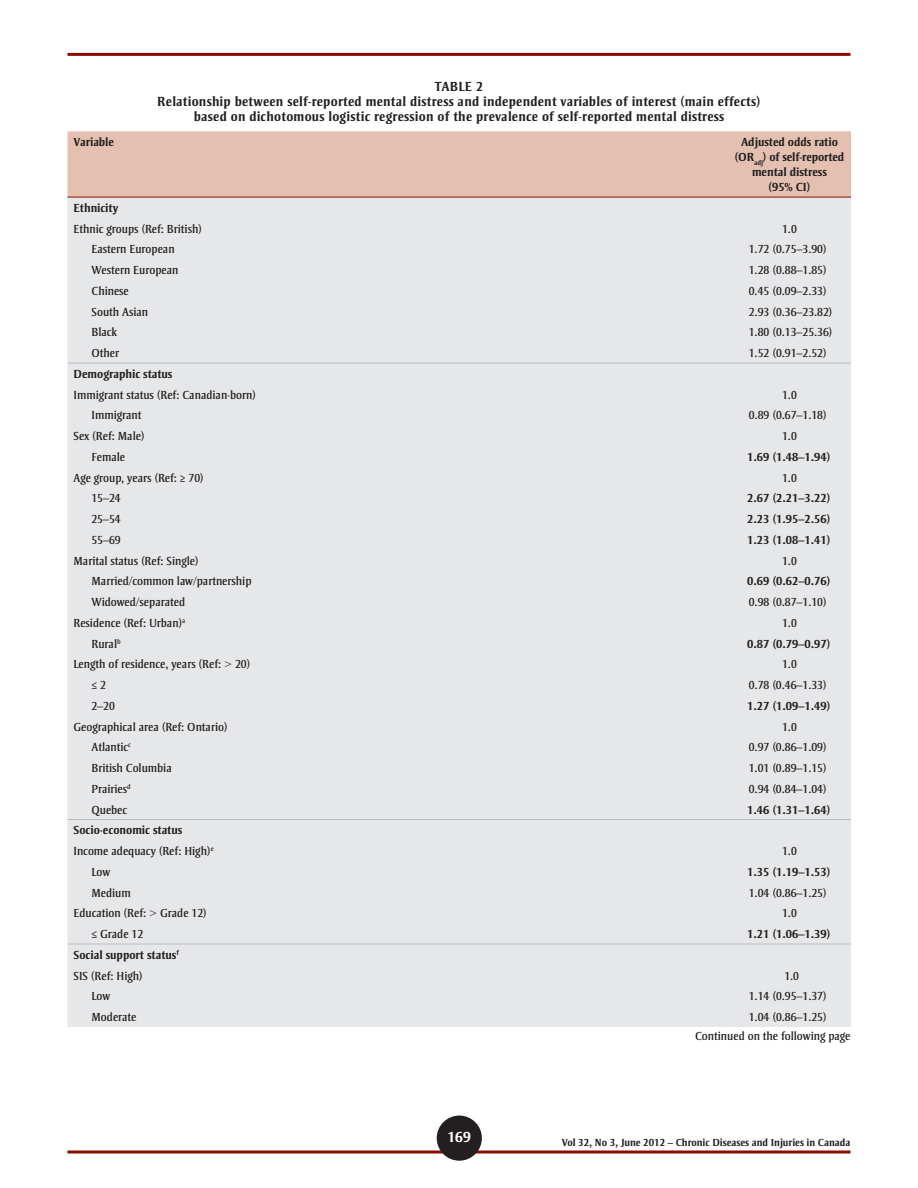
<style>
.page{position:relative;width:918px;height:1188px;background:#fff}
.page>*{position:absolute;margin:0;border:0;box-sizing:border-box;transform-origin:0 0}
.t1{font:700 15px "Strayhorn MT Std";color:#fff}
.t2{font:700 13.5px/15px "Strayhorn MT Std";letter-spacing:.02em;color:#231f20;text-align:center}
.t3{font:12px/20.7px "Strayhorn MT Std";color:#231f20}
.t4{font:700 12px/15px "Strayhorn MT Std";color:#231f20;text-align:center}
.t5{font:700 10.5px "Strayhorn MT Std";color:#231f20}
.s1{font-weight:700}
.s2{font-weight:400}
</style>
<div class="page">
<svg style="left:68px;top:1150px;width:782px;height:4px;background:#a74640"></svg>
<hr style="left:68px;top:53px;width:782px;height:3px;background:#8b0a02">
<div style="left:437px;top:1116px;width:45px;height:45px;background:#231f20;border-radius:50%"></div>
<div style="left:68px;top:131px;width:783px;height:66px;background:#e4c0b0"></div>
<div style="left:68px;top:198px;width:783px;height:829px;background:#e6e7e9"></div>
<hr style="left:68px;top:197px;width:660px;height:1px;background:#8b0a02">
<hr style="left:728px;top:197px;width:43px;height:1px;background:#8b0a02">
<hr style="left:771px;top:197px;width:80px;height:1px;background:#8b0a02">
<hr style="left:68px;top:363px;width:660px;height:1px;background:#bcbdc0">
<hr style="left:728px;top:363px;width:43px;height:1px;background:#bcbdc0">
<hr style="left:68px;top:944px;width:660px;height:1px;background:#bcbdc0">
<hr style="left:728px;top:944px;width:43px;height:1px;background:#bcbdc0">
<hr style="left:771px;top:944px;width:80px;height:1px;background:#bcbdc0">
<hr style="left:771px;top:363px;width:80px;height:1px;background:#bcbdc0">
<hr style="left:68px;top:819px;width:660px;height:1px;background:#bcbdc0">
<hr style="left:728px;top:819px;width:43px;height:1px;background:#bcbdc0">
<hr style="left:771px;top:819px;width:80px;height:1px;background:#bcbdc0">
<p class="t2" style="left:157px;top:79px;width:605px">Table 2<br>Relationship between self-reported mental distress and independent variables of interest (main effects) based on dichotomous logistic regression of the prevalence of self-reported mental distress</p>
<p class="t4" style="left:74px;top:135px;width:42px">Variable</p>
<p class="t4" style="left:735px;top:135px;width:111px">Adjusted odds ratio (OR<sub>adj</sub>) of self-reported mental distress<br>(95% CI)</p>
<p class="t4" style="left:74px;top:200px;width:46px">Ethnicity</p>
<p class="t3" style="left:74px;top:218px;width:130px">Ethnic groups (Ref: British)</p>
<p class="t3" style="left:782px;top:218px;width:16px">1.0</p>
<p class="t3" style="left:92px;top:239px;width:85px">Eastern European</p>
<p class="t3" style="left:749px;top:239px;width:79px">1.72 (0.75–3.90)</p>
<p class="t3" style="left:92px;top:260px;width:88px">Western European</p>
<p class="t3" style="left:749px;top:260px;width:79px">1.28 (0.88–1.85)</p>
<p class="t3" style="left:92px;top:281px;width:39px">Chinese</p>
<p class="t3" style="left:749px;top:281px;width:79px">0.45 (0.09–2.33)</p>
<p class="t3" style="left:92px;top:301px;width:58px">South Asian</p>
<p class="t3" style="left:749px;top:301px;width:85px">2.93 (0.36–23.82)</p>
<p class="t3" style="left:92px;top:322px;width:27px">Black</p>
<p class="t3" style="left:749px;top:322px;width:85px">1.80 (0.13–25.36)</p>
<p class="t3" style="left:92px;top:343px;width:29px">Other</p>
<p class="t3" style="left:749px;top:343px;width:79px">1.52 (0.91–2.52)</p>
<p class="t4" style="left:74px;top:366px;width:100px">Demographic status</p>
<p class="t3" style="left:74px;top:384px;width:184px">Immigrant status (Ref: Canadian-born)</p>
<p class="t3" style="left:782px;top:384px;width:16px">1.0</p>
<p class="t3" style="left:92px;top:405px;width:52px">Immigrant</p>
<p class="t3" style="left:749px;top:405px;width:79px">0.89 (0.67–1.18)</p>
<p class="t3" style="left:74px;top:426px;width:73px">Sex (Ref: Male)</p>
<p class="t3" style="left:782px;top:426px;width:16px">1.0</p>
<p class="t3" style="left:92px;top:447px;width:35px">Female</p>
<p class="t4" style="left:747px;top:449px;width:85px">1.69 (1.48–1.94)</p>
<p class="t3" style="left:74px;top:467px;width:132px">Age group, years (Ref: ≥ 70)</p>
<p class="t3" style="left:782px;top:467px;width:16px">1.0</p>
<p class="t3" style="left:92px;top:488px;width:31px">15–24</p>
<p class="t4" style="left:747px;top:491px;width:85px">2.67 (2.21–3.22)</p>
<p class="t3" style="left:92px;top:509px;width:31px">25–54</p>
<p class="t4" style="left:747px;top:512px;width:85px">2.23 (1.95–2.56)</p>
<p class="t3" style="left:92px;top:530px;width:31px">55–69</p>
<p class="t4" style="left:747px;top:532px;width:85px">1.23 (1.08–1.41)</p>
<p class="t3" style="left:74px;top:550px;width:127px">Marital status (Ref: Single)</p>
<p class="t3" style="left:782px;top:550px;width:16px">1.0</p>
<p class="t3" style="left:92px;top:571px;width:162px">Married/common law/partnership</p>
<p class="t4" style="left:747px;top:574px;width:85px">0.69 (0.62–0.76)</p>
<p class="t3" style="left:92px;top:592px;width:95px">Widowed/separated</p>
<p class="t3" style="left:749px;top:592px;width:79px">0.98 (0.87–1.10)</p>
<p class="t3" style="left:74px;top:613px;width:113px">Residence (Ref: Urban)<sup>a</sup></p>
<p class="t3" style="left:782px;top:613px;width:16px">1.0</p>
<p class="t3" style="left:91px;top:633px;width:31px">Rural<sup>b</sup></p>
<p class="t4" style="left:747px;top:636px;width:85px">0.87 (0.79–0.97)</p>
<p class="t3" style="left:73px;top:654px;width:178px">Length of residence, years (Ref: &gt; 20)</p>
<p class="t3" style="left:782px;top:654px;width:16px">1.0</p>
<p class="t3" style="left:91px;top:675px;width:16px">≤ 2</p>
<p class="t3" style="left:749px;top:675px;width:79px">0.78 (0.46–1.33)</p>
<p class="t3" style="left:91px;top:696px;width:25px">2–20</p>
<p class="t4" style="left:747px;top:698px;width:85px">1.27 (1.09–1.49)</p>
<p class="t3" style="left:73px;top:716px;width:156px">Geographical area (Ref: Ontario)</p>
<p class="t3" style="left:782px;top:716px;width:16px">1.0</p>
<p class="t3" style="left:91px;top:737px;width:41px">Atlantic<sup>c</sup></p>
<p class="t3" style="left:749px;top:737px;width:79px">0.97 (0.86–1.09)</p>
<p class="t3" style="left:91px;top:758px;width:82px">British Columbia</p>
<p class="t3" style="left:749px;top:758px;width:79px">1.01 (0.89–1.15)</p>
<p class="t3" style="left:91px;top:779px;width:41px">Prairies<sup>d</sup></p>
<p class="t3" style="left:749px;top:779px;width:79px">0.94 (0.84–1.04)</p>
<p class="t3" style="left:91px;top:799px;width:37px">Quebec</p>
<p class="t4" style="left:747px;top:802px;width:85px">1.46 (1.31–1.64)</p>
<p class="t3" style="left:73px;top:820px;width:142px"><span class="s1">Socio-economic status<br></span>Income adequacy (Ref: High)<sup>e</sup></p>
<p class="t3" style="left:782px;top:841px;width:16px">1.0</p>
<p class="t3" style="left:91px;top:862px;width:20px">Low</p>
<p class="t4" style="left:747px;top:864px;width:85px">1.35 (1.19–1.53)</p>
<p class="t3" style="left:91px;top:882px;width:41px">Medium</p>
<p class="t3" style="left:749px;top:882px;width:79px">1.04 (0.86–1.25)</p>
<p class="t3" style="left:73px;top:903px;width:135px">Education (Ref: &gt; Grade 12)</p>
<p class="t3" style="left:782px;top:903px;width:16px">1.0</p>
<p class="t3" style="left:91px;top:924px;width:53px">≤ Grade 12</p>
<p class="t4" style="left:747px;top:927px;width:85px">1.21 (1.06–1.39)</p>
<p class="t4" style="left:73px;top:944px;width:107px;line-height:20.7px;text-align:left">Social support status<sup>f<br></sup><span class="s2">SIS (Ref: High)</span></p>
<p class="t3" style="left:784px;top:965px;width:16px">1.0</p>
<p class="t3" style="left:92px;top:986px;width:20px">Low</p>
<p class="t3" style="left:749px;top:986px;width:79px">1.14 (0.95–1.37)</p>
<p class="t3" style="left:92px;top:1007px;width:47px">Moderate</p>
<p class="t3" style="left:695px;top:1008px;width:157px;line-height:18.9px;text-indent:54px">1.04 (0.86–1.25)<br>Continued on the following page</p>
<p class="t1" style="left:447px;top:1128px;width:25px">169</p>
<p class="t5" style="left:562px;top:1137px;width:290px">Vol 32, No 3, June 2012 – Chronic Diseases and Injuries in Canada</p>
</div>
